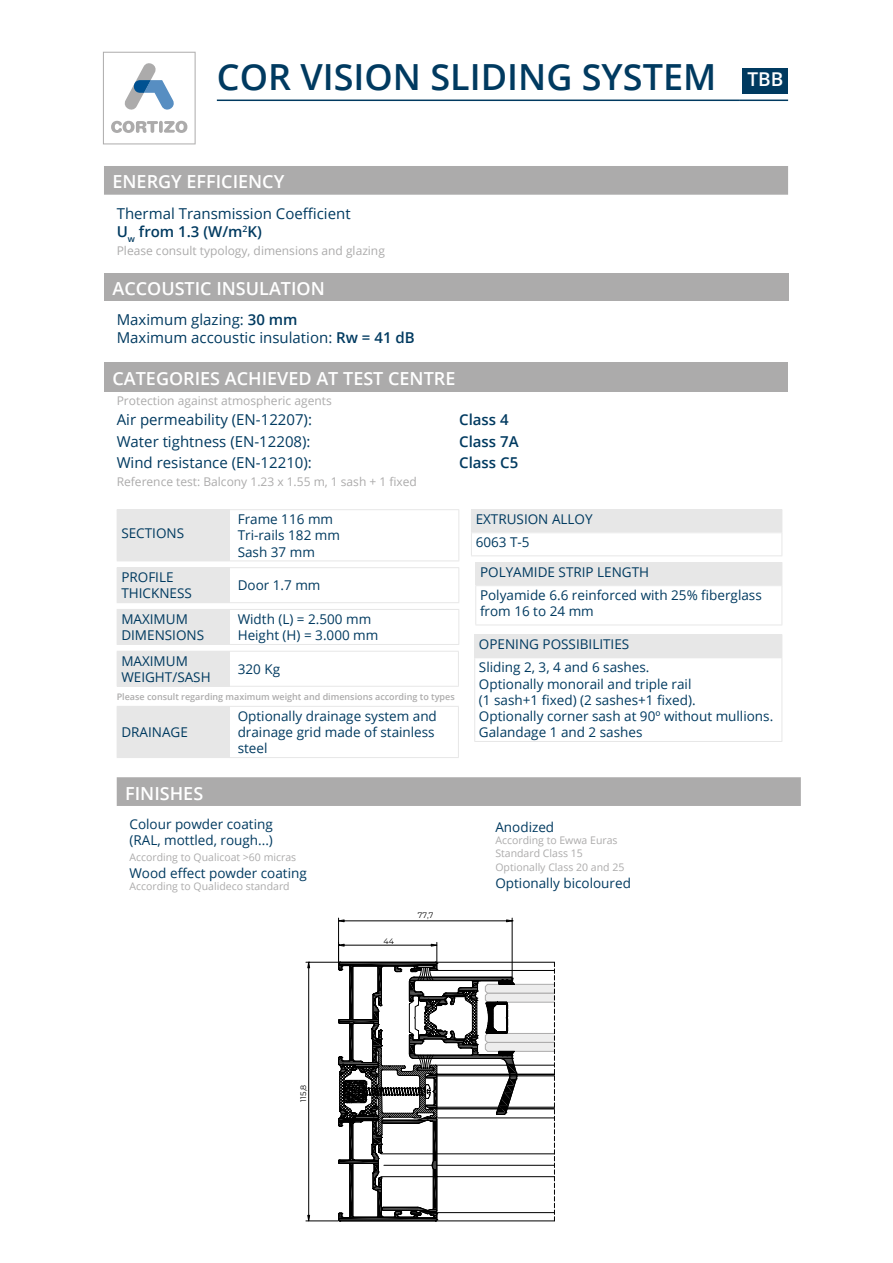
<style>
.page{position:relative;width:893px;height:1263px;background:#fff}
.page>*{position:absolute;margin:0;border:0;box-sizing:border-box;transform-origin:0 0}
.t1{font:600 36px "Open Sans";color:#003a60}
.t2{font:600 18px "Open Sans";color:#fff}
.t3{font:15px/18px "Open Sans";color:#003a60}
.t4{font:600 15px "Open Sans";color:#003a60}
.t5{font:13.5px/16.2px "Open Sans";color:#003a60}
.t6{font:12px "Open Sans";color:#acabab}
.t7{font:10.5px/12.6px "Open Sans";color:#acabab}
.t8{font:600 9px "Open Sans";color:#acabab}
.t9{font:7.95px "Montserrat";color:#000}
.s1{font-size:19.05px;color:#fff}
.s2{font-weight:600}
</style>
<div class="page">
<svg style="left:103px;top:52px;width:93px;height:92px"></svg>
<div style="left:104px;top:166px;width:684px;height:29px;background:#acabab"></div>
<div style="left:104px;top:274px;width:684px;height:27px;background:#acabab"></div>
<div style="left:104px;top:362px;width:683px;height:29px;background:#acabab"></div>
<div style="left:117px;top:510px;width:112px;height:51px;background:#e7e7e7"></div>
<hr style="left:229px;top:509px;width:230px;height:1px;background:#e7e7e7">
<hr style="left:458px;top:510px;width:1px;height:50px;background:#e7e7e7">
<hr style="left:229px;top:560px;width:230px;height:1px;background:#e7e7e7">
<hr style="left:117px;top:509px;width:112px;height:1px;background:#e7e7e7">
<hr style="left:229px;top:510px;width:1px;height:50px;background:#e7e7e7">
<div style="left:117px;top:568px;width:112px;height:35px;background:#e7e7e7"></div>
<hr style="left:117px;top:567px;width:112px;height:1px;background:#e7e7e7">
<hr style="left:229px;top:567px;width:230px;height:1px;background:#e7e7e7">
<hr style="left:229px;top:568px;width:1px;height:34px;background:#e7e7e7">
<hr style="left:458px;top:568px;width:1px;height:34px;background:#e7e7e7">
<hr style="left:229px;top:602px;width:230px;height:1px;background:#e7e7e7">
<div style="left:117px;top:609px;width:112px;height:35px;background:#e7e7e7"></div>
<hr style="left:229px;top:609px;width:230px;height:1px;background:#e7e7e7">
<hr style="left:229px;top:610px;width:1px;height:34px;background:#e7e7e7">
<hr style="left:458px;top:610px;width:1px;height:34px;background:#e7e7e7">
<hr style="left:117px;top:644px;width:112px;height:1px;background:#e7e7e7">
<hr style="left:229px;top:644px;width:230px;height:1px;background:#e7e7e7">
<div style="left:117px;top:651px;width:112px;height:35px;background:#e7e7e7"></div>
<hr style="left:229px;top:651px;width:230px;height:1px;background:#e7e7e7">
<hr style="left:229px;top:652px;width:1px;height:34px;background:#e7e7e7">
<hr style="left:458px;top:652px;width:1px;height:34px;background:#e7e7e7">
<hr style="left:117px;top:686px;width:112px;height:1px;background:#e7e7e7">
<hr style="left:229px;top:686px;width:230px;height:1px;background:#e7e7e7">
<div style="left:117px;top:706px;width:112px;height:51px;background:#e7e7e7"></div>
<hr style="left:229px;top:706px;width:230px;height:1px;background:#e7e7e7">
<hr style="left:229px;top:707px;width:1px;height:50px;background:#e7e7e7">
<hr style="left:458px;top:707px;width:1px;height:50px;background:#e7e7e7">
<hr style="left:117px;top:757px;width:112px;height:1px;background:#e7e7e7">
<hr style="left:229px;top:757px;width:230px;height:1px;background:#e7e7e7">
<div style="left:471px;top:510px;width:311px;height:23px;background:#e7e7e7"></div>
<hr style="left:471px;top:509px;width:311px;height:1px;background:#e7e7e7">
<svg style="left:471px;top:533px;width:1px;height:22px"></svg>
<svg style="left:782px;top:510px;width:1px;height:45px"></svg>
<hr style="left:471px;top:555px;width:311px;height:1px;background:#e7e7e7">
<div style="left:476px;top:563px;width:306px;height:23px;background:#e7e7e7"></div>
<hr style="left:475px;top:562px;width:307px;height:1px;background:#e7e7e7">
<svg style="left:475px;top:563px;width:1px;height:22px"></svg>
<svg style="left:782px;top:563px;width:1px;height:22px"></svg>
<hr style="left:475px;top:585px;width:307px;height:1px;background:#e7e7e7">
<hr style="left:475px;top:586px;width:1px;height:39px;background:#e7e7e7">
<hr style="left:782px;top:586px;width:1px;height:39px;background:#e7e7e7">
<hr style="left:475px;top:625px;width:307px;height:1px;background:#e7e7e7">
<div style="left:475px;top:635px;width:307px;height:23px;background:#e7e7e7"></div>
<hr style="left:474px;top:634px;width:308px;height:1px;background:#e7e7e7">
<svg style="left:474px;top:635px;width:1px;height:22px"></svg>
<svg style="left:782px;top:635px;width:1px;height:22px"></svg>
<hr style="left:474px;top:657px;width:308px;height:1px;background:#e7e7e7">
<hr style="left:474px;top:658px;width:1px;height:83px;background:#e7e7e7">
<hr style="left:782px;top:658px;width:1px;height:83px;background:#e7e7e7">
<hr style="left:474px;top:741px;width:308px;height:1px;background:#e7e7e7">
<div style="left:117px;top:777px;width:684px;height:29px;background:#acabab"></div>
<hr style="left:217px;top:100px;width:523px;height:1px;background:#003a60">
<hr style="left:740px;top:100px;width:48px;height:1px;background:#003a60">
<div style="left:743px;top:68px;width:45px;height:26px;background:#003a60"></div>
<hr style="left:338px;top:918px;width:1px;height:44px;background:#000">
<hr style="left:512px;top:918px;width:1px;height:59px;background:#000">
<hr style="left:339px;top:1221px;width:97px;height:1px;background:#000">
<hr style="left:306px;top:1220px;width:32px;height:1px;background:#000">
<hr style="left:306px;top:962px;width:32px;height:1px;background:#000">
<svg style="left:308px;top:920px;width:247px;height:301px"></svg>
<h1 class="t1" style="left:217px;top:52px;width:568px">COR VISION SLIDING SYSTEM <span class="s1">TBB</span></h1>
<h2 class="t2" style="left:112px;top:169px;width:173px">ENERGY EFFICIENCY</h2>
<p class="t3" style="left:117px;top:204px;width:235px">Thermal Transmission Coefficient<br><span class="s2">U</span><sub>w</sub> <span class="s2">from 1.3 (W/m</span><sup>2</sup><span class="s2">K)</span></p>
<p class="t6" style="left:117px;top:242px;width:270px">Please consult typology, dimensions and glazing</p>
<h2 class="t2" style="left:112px;top:276px;width:214px">ACCOUSTIC INSULATION</h2>
<p class="t3" style="left:117px;top:310px;width:299px">Maximum glazing: <span class="s2">30 mm<br></span>Maximum accoustic insulation: <span class="s2">Rw = 41 dB</span></p>
<h2 class="t2" style="left:112px;top:366px;width:344px">CATEGORIES ACHIEVED AT TEST CENTRE</h2>
<p class="t6" style="left:117px;top:392px;width:217px">Protection against atmospheric agents</p>
<p class="t3" style="left:117px;top:411px;width:197px">Air permeability (EN-12207):</p>
<p class="t4" style="left:459px;top:410px;width:51px">Class 4</p>
<p class="t3" style="left:117px;top:432px;width:195px">Water tightness (EN-12208):</p>
<p class="t4" style="left:459px;top:431px;width:61px">Class 7A</p>
<p class="t3" style="left:117px;top:453px;width:197px">Wind resistance (EN-12210):</p>
<p class="t4" style="left:459px;top:452px;width:60px">Class C5</p>
<p class="t6" style="left:117px;top:474px;width:302px">Reference test: Balcony 1.23 x 1.55 m, 1 sash + 1 fixed</p>
<p class="t5" style="left:121px;top:525px;width:64px">SECTIONS</p>
<p class="t5" style="left:476px;top:507px;width:118px;line-height:23.1px">EXTRUSION ALLOY<br>6063 T-5</p>
<p class="t5" style="left:480px;top:560px;width:283px;line-height:23.1px">POLYAMIDE STRIP LENGTH<br>Polyamide 6.6 reinforced with 25% fiberglass</p>
<p class="t5" style="left:480px;top:603px;width:115px">from 16 to 24 mm</p>
<p class="t5" style="left:479px;top:632px;width:172px;line-height:23.1px">OPENING POSSIBILITIES<br>Sliding 2, 3, 4 and 6 sashes.</p>
<p class="t5" style="left:479px;top:675px;width:296px">Optionally monorail and triple rail<br>(1 sash+1 fixed) (2 sashes+1 fixed).<br>Optionally corner sash at 90º without mullions.<br>Galandage 1 and 2 sashes</p>
<p class="t5" style="left:238px;top:511px;width:104px">Frame 116 mm<br>Tri-rails 182 mm<br>Sash 37 mm</p>
<p class="t5" style="left:121px;top:569px;width:72px">PROFILE<br>THICKNESS</p>
<p class="t5" style="left:238px;top:577px;width:84px">Door 1.7 mm</p>
<p class="t5" style="left:121px;top:611px;width:84px">MAXIMUM<br>DIMENSIONS</p>
<p class="t5" style="left:238px;top:611px;width:142px">Width (L) = 2.500 mm<br>Height (H) = 3.000 mm</p>
<p class="t5" style="left:121px;top:652px;width:91px">MAXIMUM<br>WEIGHT/SASH</p>
<p class="t5" style="left:238px;top:660px;width:44px">320 Kg</p>
<p class="t8" style="left:117px;top:690px;width:339px">Please consult regarding maximum weight and dimensions according to types</p>
<p class="t5" style="left:121px;top:724px;width:68px">DRAINAGE</p>
<p class="t5" style="left:238px;top:707px;width:201px">Optionally drainage system and drainage grid made of stainless steel</p>
<h2 class="t2" style="left:125px;top:781px;width:80px">FINISHES</h2>
<p class="t5" style="left:129px;top:816px;width:145px">Colour powder coating (RAL, mottled, rough...)</p>
<p class="t7" style="left:129px;top:851px;width:168px">According to Qualicoat &gt;60 micras</p>
<p class="t5" style="left:129px;top:864px;width:179px">Wood effect powder coating</p>
<p class="t7" style="left:129px;top:880px;width:162px">According to Qualideco standard</p>
<p class="t9" style="left:298px;top:1101px;width:18px;rotate:-90deg">115,8</p>
<p class="t9" style="left:383px;top:935px;width:12px">44</p>
<p class="t9" style="left:418px;top:910px;width:17px">77,7</p>
<p class="t5" style="left:495px;top:818px;width:60px">Anodized</p>
<p class="t7" style="left:495px;top:834px;width:124px">According to Ewwa Euras<br>Standard Class 15</p>
<p class="t7" style="left:495px;top:861px;width:131px">Optionally Class 20 and 25</p>
<p class="t5" style="left:495px;top:874px;width:137px">Optionally bicoloured</p>
</div>
